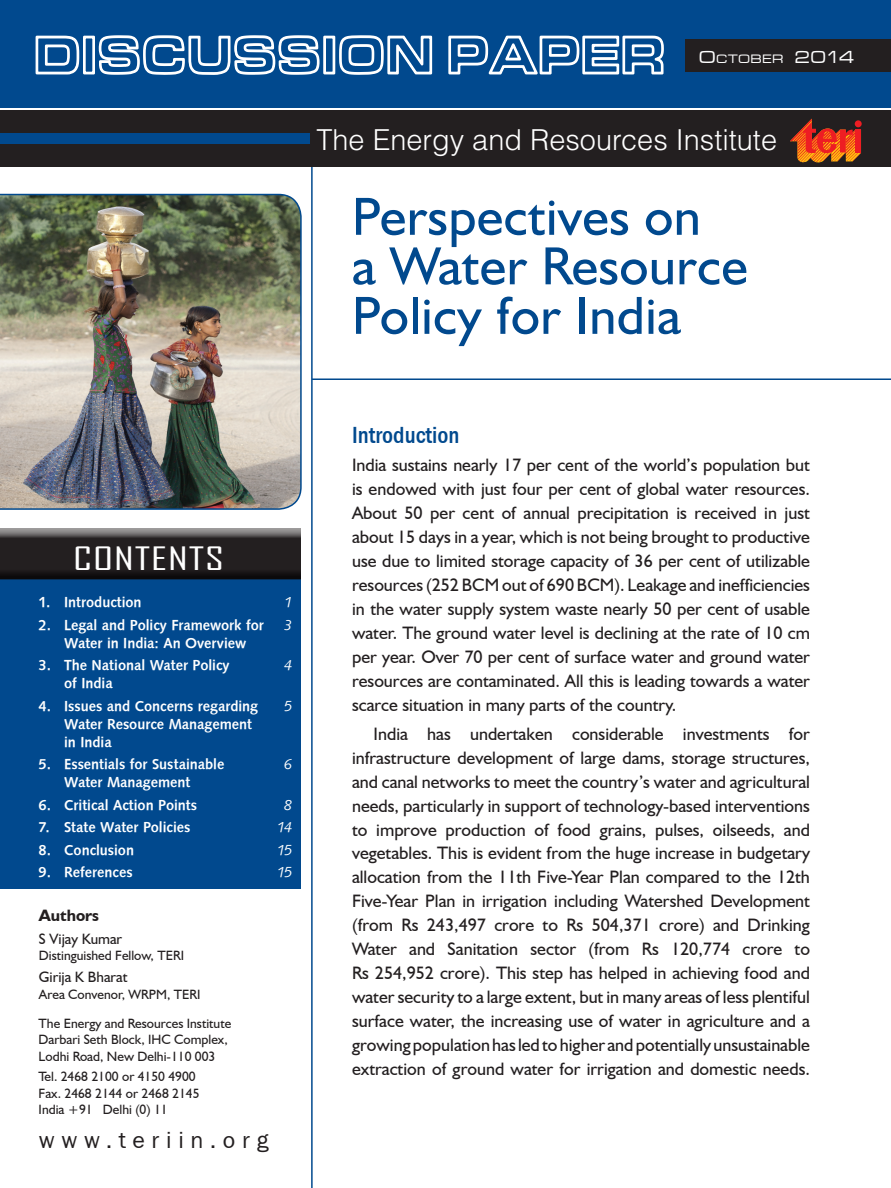
<style>
.page{position:relative;width:891px;height:1188px;background:#fff}
.page>*{position:absolute;margin:0;border:0;box-sizing:border-box;transform-origin:0 0}
.t1{font:54px/49.5px "Humanist 521 BT";letter-spacing:.01em;color:#01498e}
.t2{font:30.9px "Agency FB";letter-spacing:.02em;color:#fff;scale:1.46 1}
.t3{font:300 28.95px "Helvetica";color:#fff}
.t4{font:700 24px "Franklin Gothic Cond";color:#01498e}
.t5{font:24px "Franklin Gothic";letter-spacing:.28em;color:#231f20}
.t6{font:18px/24px "Humanist 521 BT";color:#231f20;text-align:justify}
.t7{font:700 16.5px "Humanist 521 BT";color:#231f20}
.t8{font:700 15px/18px "Syntax";color:#fff}
.t9{font:15px "Humanist 521 BT";color:#231f20}
.t10{font:italic 15px "Syntax";color:#fff}
.t11{font:13.5px/16.2px "Humanist 521 BT";color:#231f20}
.t12{font:12.6px "Microgramma D Medi Exte";letter-spacing:.07em;color:#fff}
.s1{font-size:18px}
.s2{font-size:15px;color:#fff}
</style>
<div class="page">
<hr style="left:311px;top:166px;width:2px;height:1022px;background:#01498e">
<img style="left:0;top:194px;width:302px;height:316px">
<div style="left:0;top:0;width:891px;height:107px;background:#01498e"></div>
<div style="left:0;top:111px;width:891px;height:56px;background:#231f20"></div>
<svg style="left:790px;top:119px;width:71px;height:44px"></svg>
<div style="left:0;top:528px;width:301px;height:361px;background:#01498e"></div>
<div style="left:0;top:528px;width:301px;height:41px;background:#969494"></div>
<div style="left:0;top:531px;width:301px;height:50px;background:#231f20;opacity:.75"></div>
<svg style="left:35px;top:35px;width:398px;height:40px"></svg>
<svg style="left:448px;top:35px;width:216px;height:40px"></svg>
<div style="left:0;top:134px;width:310px;height:10px;background:#01498e"></div>
<hr style="left:312px;top:378px;width:579px;height:2px;background:#01498e">
<div style="left:686px;top:39px;width:205px;height:33px;background:#231f20"></div>
<p class="t12" style="left:699px;top:50px;width:156px"><span class="s1">O</span>CTOBER <span class="s1">2014</span></p>
<h3 class="t3" style="left:316px;top:122px;width:462px">The Energy and Resources Institute</h3>
<h1 class="t1" style="left:352px;top:191px;width:397px">Perspectives on<br>a Water Resource<br>Policy for India</h1>
<h2 class="t2" style="left:73px;top:540px;width:105px">CONTENTS</h2>
<p class="t8" style="left:39px;top:593px;width:104px">1. Introduction</p>
<p class="t10" style="left:284px;top:594px;width:10px">1</p>
<p class="t8" style="left:39px;top:616px;width:227px">2. Legal and Policy Framework for</p>
<p class="t10" style="left:284px;top:616px;width:10px">3</p>
<p class="t8" style="left:64px;top:634px;width:184px">Water in India: An Overview</p>
<p class="t8" style="left:39px;top:656px;width:192px">3. The National Water Policy</p>
<p class="t10" style="left:284px;top:657px;width:10px">4</p>
<p class="t8" style="left:64px;top:674px;width:50px">of India</p>
<p class="t8" style="left:39px;top:697px;width:221px">4. Issues and Concerns regarding</p>
<p class="t10" style="left:284px;top:697px;width:10px">5</p>
<p class="t8" style="left:64px;top:715px;width:189px">Water Resource Management in India</p>
<p class="t8" style="left:39px;top:755px;width:187px">5. Essentials for Sustainable</p>
<p class="t10" style="left:284px;top:756px;width:10px">6</p>
<p class="t8" style="left:64px;top:773px;width:128px">Water Management</p>
<p class="t8" style="left:39px;top:796px;width:160px">6. Critical Action Points</p>
<p class="t10" style="left:284px;top:796px;width:10px">8</p>
<p class="t8" style="left:39px;top:818px;width:153px">7. State Water Policies</p>
<p class="t10" style="left:276px;top:819px;width:17px">14</p>
<p class="t8" style="left:39px;top:841px;width:97px">8. Conclusion</p>
<p class="t10" style="left:276px;top:841px;width:17px">15</p>
<p class="t8" style="left:39px;top:863px;width:95px">9. References</p>
<p class="t10" style="left:276px;top:864px;width:17px">15</p>
<p class="t7" style="left:39px;top:905px;width:62px">Authors</p>
<p class="t9" style="left:39px;top:929px;width:85px">S Vijay Kumar</p>
<p class="t11" style="left:39px;top:947px;width:147px">Distinguished Fellow, TERI</p>
<p class="t9" style="left:39px;top:968px;width:90px">Girija K Bharat</p>
<p class="t11" style="left:39px;top:986px;width:163px">Area Convenor, WRPM, TERI</p>
<p class="t11" style="left:39px;top:1015px;width:194px">The Energy and Resources Institute<br>Darbari Seth Block, IHC Complex,<br>Lodhi Road, New Delhi-110 003</p>
<p class="t11" style="left:39px;top:1068px;width:162px">Tel. 2468 2100 or 4150 4900<br>Fax. 2468 2144 or 2468 2145<br>India +91 Delhi (0) 11</p>
<h3 class="t5" style="left:39px;top:1126px;width:231px">www.teriin.org</h3>
<h3 class="t4" style="left:352px;top:421px;width:176px">Introduction<span class="s2">Introduction</span></h3>
<p class="t6" style="left:352px;top:453px;width:459px">India sustains nearly 17 per cent of the world’s population but is endowed with just four per cent of global water resources.<br>About 50 per cent of annual precipitation is received in just about 15 days in a year, which is not being brought to productive use due to limited storage capacity of 36 per cent of utilizable resources (252 BCM out of 690 BCM). Leakage and inefficiencies in the water supply system waste nearly 50 per cent of usable water. The ground water level is declining at the rate of 10 cm per year. Over 70 per cent of surface water and ground water resources are contaminated. All this is leading towards a water scarce situation in many parts of the country.</p>
<p class="t6" style="left:352px;top:721px;width:460px;text-indent:22px">India has undertaken considerable investments for infrastructure development of large dams, storage structures, and canal networks to meet the country’s water and agricultural needs, particularly in support of technology-based interventions to improve production of food grains, pulses, oilseeds, and vegetables. This is evident from the huge increase in budgetary allocation from the 11th Five-Year Plan compared to the 12th Five-Year Plan in irrigation including Watershed Development (from Rs 243,497 crore to Rs 504,371 crore) and Drinking Water and Sanitation sector (from Rs 120,774 crore to Rs 254,952 crore). This step has helped in achieving food and water security to a large extent, but in many areas of less plentiful surface water, the increasing use of water in agriculture and a growing population has led to higher and potentially unsustainable extraction of ground water for irrigation and domestic needs.</p>
</div>
